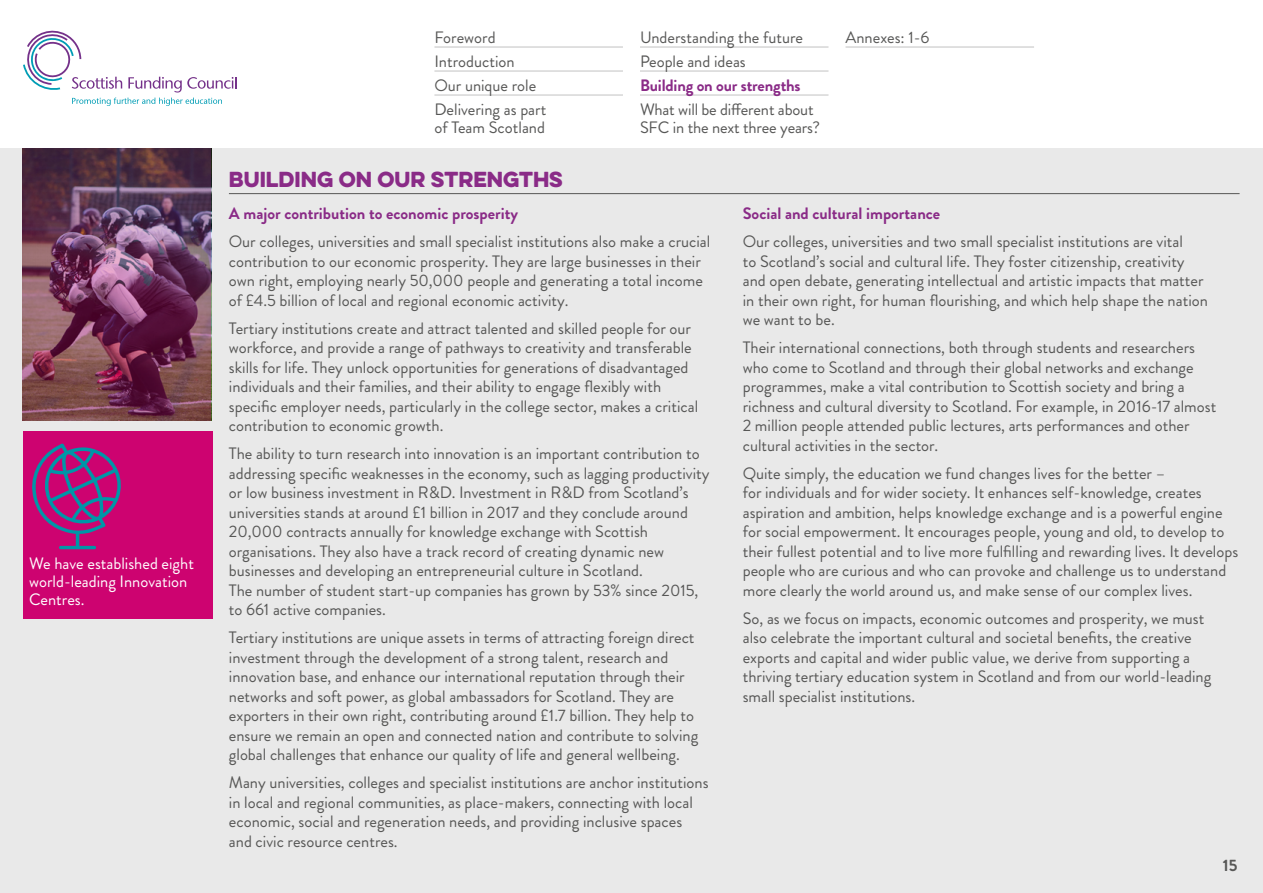
<style>
.page{position:relative;width:1263px;height:893px;background:#fff}
.page>*{position:absolute;margin:0;border:0;box-sizing:border-box;transform-origin:0 0}
.t1{font:19.5px "Eveleth Clean";color:#8a2b87}
.t2{font:16.5px/19.5px "Brandon Grotesque";color:#575756}
.t3{font:700 16.5px "Brandon Grotesque";color:#8a2b87}
.t4{font:16.5px/18px "Brandon Grotesque";color:#fff}
.t5{font:700 16.5px "Brandon Grotesque";color:#575756}
.t6{font:7.8px "Arial";color:#000}
</style>
<div class="page">
<div style="left:0;top:149px;width:1263px;height:744px;background:#e9e9e9"></div>
<svg style="left:23px;top:31px;width:214px;height:75px"></svg>
<hr style="left:434px;top:47px;width:189px;height:1px;background:#c2c2c2">
<hr style="left:434px;top:71px;width:189px;height:1px;background:#c2c2c2">
<hr style="left:434px;top:95px;width:189px;height:1px;background:#c2c2c2">
<hr style="left:640px;top:47px;width:188px;height:1px;background:#c2c2c2">
<hr style="left:640px;top:71px;width:188px;height:1px;background:#c2c2c2">
<hr style="left:640px;top:95px;width:188px;height:1px;background:#c2c2c2">
<hr style="left:845px;top:47px;width:189px;height:1px;background:#c2c2c2">
<hr style="left:229px;top:193px;width:1010px;height:1px;background:#575756">
<img style="left:23px;top:149px;width:188px;height:272px">
<div style="left:23px;top:432px;width:190px;height:187px;background:#cd0370"></div>
<svg style="left:32px;top:443px;width:89px;height:106px"></svg>
<p class="t4" style="left:29px;top:555px;width:166px">We have established eight world-leading Innovation<br>Centres.</p>
<p class="t2" style="left:434px;top:25px;width:113px;line-height:24px">Foreword<br>Introduction<br>Our unique role<br>Delivering as part</p>
<p class="t2" style="left:434px;top:117px;width:112px">of Team Scotland</p>
<p class="t2" style="left:640px;top:25px;width:165px;line-height:24px">Understanding the future<br>People and ideas</p>
<p class="t3" style="left:640px;top:73px;width:162px">Building on our strengths</p>
<p class="t2" style="left:640px;top:100px;width:182px;line-height:18px">What will be different about<br>SFC in the next three years?</p>
<p class="t2" style="left:845px;top:27px;width:86px">Annexes: 1-6</p>
<p class="t1" style="left:229px;top:164px;width:335px">BUILDING ON OUR STRENGTHS</p>
<p class="t3" style="left:229px;top:202px;width:291px">A major contribution to economic prosperity</p>
<p class="t2" style="left:229px;top:232px;width:483px">Our colleges, universities and small specialist institutions also make a crucial contribution to our economic prosperity. They are large businesses in their own right, employing nearly 50,000 people and generating a total income of £4.5 billion of local and regional economic activity.</p>
<p class="t2" style="left:229px;top:319px;width:471px">Tertiary institutions create and attract talented and skilled people for our workforce, and provide a range of pathways to creativity and transferable skills for life. They unlock opportunities for generations of disadvantaged individuals and their families, and their ability to engage flexibly with specific employer needs, particularly in the college sector, makes a critical contribution to economic growth.</p>
<p class="t2" style="left:229px;top:444px;width:482px">The ability to turn research into innovation is an important contribution to addressing specific weaknesses in the economy, such as lagging productivity or low business investment in R&amp;D. Investment in R&amp;D from Scotland’s universities stands at around £1 billion in 2017 and they conclude around 20,000 contracts annually for knowledge exchange with Scottish organisations. They also have a track record of creating dynamic new businesses and developing an entrepreneurial culture in Scotland.<br>The number of student start-up companies has grown by 53% since 2015, to 661 active companies.</p>
<p class="t2" style="left:229px;top:628px;width:471px">Tertiary institutions are unique assets in terms of attracting foreign direct investment through the development of a strong talent, research and innovation base, and enhance our international reputation through their networks and soft power, as global ambassadors for Scotland. They are exporters in their own right, contributing around £1.7 billion. They help to ensure we remain an open and connected nation and contribute to solving global challenges that enhance our quality of life and general wellbeing.</p>
<p class="t2" style="left:229px;top:773px;width:481px">Many universities, colleges and specialist institutions are anchor institutions in local and regional communities, as place-makers, connecting with local economic, social and regeneration needs, and providing inclusive spaces and civic resource centres.</p>
<p class="t6" style="left:296px;top:447px;width:100px">University_of_Stirling_05.jpg</p>
<p class="t3" style="left:743px;top:202px;width:199px">Social and cultural importance</p>
<p class="t2" style="left:743px;top:232px;width:467px">Our colleges, universities and two small specialist institutions are vital<br>to Scotland’s social and cultural life. They foster citizenship, creativity and open debate, generating intellectual and artistic impacts that matter in their own right, for human flourishing, and which help shape the nation we want to be.</p>
<p class="t2" style="left:743px;top:338px;width:475px">Their international connections, both through students and researchers who come to Scotland and through their global networks and exchange programmes, make a vital contribution to Scottish society and bring a richness and cultural diversity to Scotland. For example, in 2016-17 almost 2 million people attended public lectures, arts performances and other cultural activities in the sector.</p>
<p class="t2" style="left:743px;top:464px;width:497px">Quite simply, the education we fund changes lives for the better –<br>for individuals and for wider society. It enhances self-knowledge, creates aspiration and ambition, helps knowledge exchange and is a powerful engine for social empowerment. It encourages people, young and old, to develop to their fullest potential and to live more fulfilling and rewarding lives. It develops people who are curious and who can provoke and challenge us to understand more clearly the world around us, and make sense of our complex lives.</p>
<p class="t2" style="left:743px;top:609px;width:470px">So, as we focus on impacts, economic outcomes and prosperity, we must also celebrate the important cultural and societal benefits, the creative exports and capital and wider public value, we derive from supporting a thriving tertiary education system in Scotland and from our world-leading small specialist institutions.</p>
<p class="t5" style="left:1223px;top:853px;width:16px">15</p>
</div>
